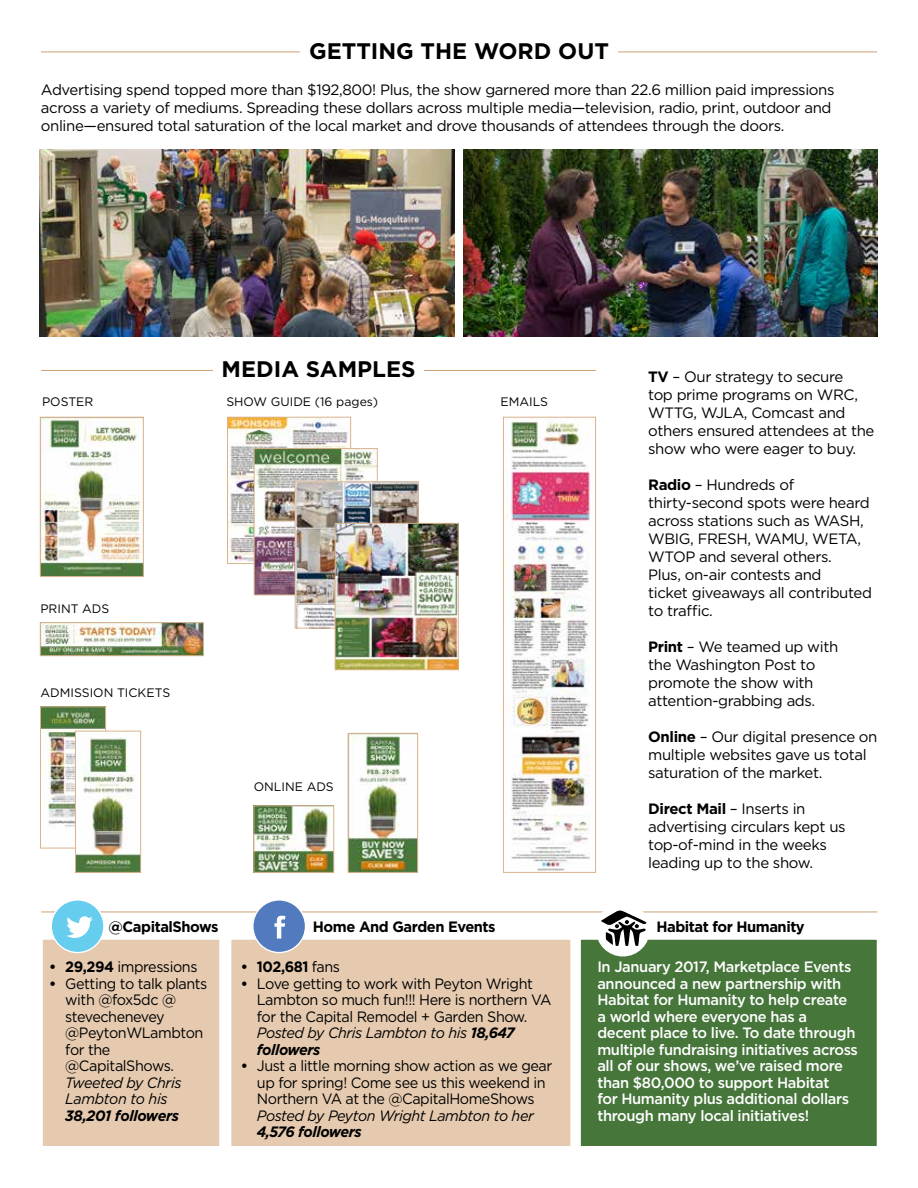
<style>
.page{position:relative;width:918px;height:1188px;background:#fff}
.page>*{position:absolute;margin:0;border:0;box-sizing:border-box;transform-origin:0 0}
.t1{font:700 22.5px "Gotham";color:#000}
.t2{font:15px/18px "Gotham";letter-spacing:-.025em;color:#000}
.t3{font:15px/16.5px "Gotham";letter-spacing:-.025em;color:#000;scale:.96 1}
.t4{font:500 15px/16.5px "Gotham";letter-spacing:-.025em;color:#fff}
.t5{font:italic 15px/16.5px "Gotham";letter-spacing:-.03em;color:#000;scale:.96 1}
.t6{font:700 15px "Gotham";letter-spacing:-.03em;color:#000}
.t7{font:italic 700 15px "Gotham";letter-spacing:-.03em;color:#000;scale:.96 1}
.t8{font:700 15px "Gotham";letter-spacing:-.03em;color:#000;scale:.96 1}
.t9{font:12.3px "Gotham";color:#000}
.s1{font-weight:700}
.s2{font-weight:400}
.s3{font-style:italic}
.s4{font-weight:700;font-style:italic}
</style>
<div class="page">
<hr style="left:41px;top:912px;width:837px;height:1px;background:#cda176">
<hr style="left:41px;top:370px;width:555px;height:1px;background:#cda176">
<div style="left:213px;top:349px;width:211px;height:39px;background:#fff"></div>
<hr style="left:41px;top:52px;width:836px;height:1px;background:#cda176">
<div style="left:300px;top:41px;width:318px;height:18px;background:#fff"></div>
<img style="left:42px;top:419px;width:100px;height:156px">
<div style="left:40px;top:417px;width:104px;height:160px;border:1px solid #dab38d"></div>
<img style="left:256px;top:807px;width:76px;height:64px">
<div style="left:254px;top:805px;width:80px;height:68px;border:1px solid #dab38d"></div>
<img style="left:350px;top:735px;width:66px;height:136px">
<div style="left:348px;top:733px;width:70px;height:140px;border:1px solid #dab38d"></div>
<img style="left:505px;top:419px;width:85px;height:452px">
<div style="left:503px;top:417px;width:93px;height:456px;border:1px solid #dab38d"></div>
<img style="left:42px;top:708px;width:62px;height:119px">
<div style="left:40px;top:706px;width:66px;height:142px;border:1px solid #dab38d"></div>
<img style="left:42px;top:624px;width:160px;height:30px">
<div style="left:40px;top:622px;width:164px;height:34px;border:1px solid #dab38d"></div>
<img style="left:77px;top:733px;width:62px;height:138px">
<div style="left:75px;top:731px;width:66px;height:142px;border:1px solid #dab38d"></div>
<img style="left:229px;top:419px;width:120px;height:143px">
<div style="left:227px;top:417px;width:124px;height:147px;border:1px solid #dab38d"></div>
<img style="left:256px;top:450px;width:120px;height:143px">
<div style="left:254px;top:448px;width:124px;height:147px;border:1px solid #dab38d"></div>
<img style="left:297px;top:483px;width:120px;height:143px">
<div style="left:295px;top:481px;width:124px;height:147px;border:1px solid #dab38d"></div>
<img style="left:337px;top:525px;width:120px;height:143px">
<div style="left:335px;top:523px;width:124px;height:147px;border:1px solid #dab38d"></div>
<div style="left:230px;top:938px;width:342px;height:210px;background:#e5caaf;border:2px solid #fff"></div>
<div style="left:579px;top:938px;width:299px;height:210px;background:#47763b;border:2px solid #fff"></div>
<div style="left:41px;top:938px;width:180px;height:210px;background:#e5caaf;border:2px solid #fff"></div>
<div style="left:253px;top:900px;width:53px;height:53px;background:#517bbe;border-radius:50%"></div>
<div style="left:252px;top:899px;width:54px;height:54px;border:1px solid #fff;border-radius:50%"></div>
<svg style="left:275px;top:916px;width:11px;height:23px"></svg>
<div style="left:51px;top:900px;width:53px;height:53px;background:#66cdee;border-radius:50%"></div>
<div style="left:51px;top:899px;width:54px;height:54px;border:1px solid #fff;border-radius:50%"></div>
<svg style="left:66px;top:916px;width:27px;height:22px"></svg>
<div style="left:596px;top:902px;width:54px;height:54px;background:#fff;border-radius:50%"></div>
<svg style="left:601px;top:910px;width:46px;height:36px"></svg>
<img style="left:40px;top:149px;width:414px;height:188px">
<img style="left:463px;top:149px;width:415px;height:188px">
<h1 class="t1" style="left:309px;top:36px;width:301px">GETTING THE WORD OUT</h1>
<p class="t2" style="left:41px;top:80px;width:795px">Advertising spend topped more than $192,800! Plus, the show garnered more than 22.6 million paid impressions across a variety of mediums. Spreading these dollars across multiple media—television, radio, print, outdoor and online—ensured total saturation of the local market and drove thousands of attendees through the doors.</p>
<h1 class="t1" style="left:222px;top:354px;width:196px">MEDIA SAMPLES</h1>
<p class="t9" style="left:226px;top:394px;width:153px">SHOW GUIDE (16 pages)</p>
<p class="t9" style="left:42px;top:394px;width:53px">POSTER</p>
<p class="t9" style="left:501px;top:394px;width:49px">EMAILS</p>
<p class="t9" style="left:40px;top:601px;width:70px">PRINT ADS</p>
<p class="t9" style="left:41px;top:685px;width:131px">ADMISSION TICKETS</p>
<p class="t9" style="left:254px;top:779px;width:81px">ONLINE ADS</p>
<p class="t2" style="left:648px;top:367px;width:228px"><span class="s1">TV</span> – Our strategy to secure<br>top prime programs on WRC,<br>WTTG, WJLA, Comcast and others ensured attendees at the show who were eager to buy.</p>
<p class="t2" style="left:648px;top:475px;width:225px"><span class="s1">Radio</span> – Hundreds of thirty-second spots were heard across stations such as WASH,<br>WBIG, FRESH, WAMU, WETA,<br>WTOP and several others.<br>Plus, on-air contests and<br>ticket giveaways all contributed to traffic.</p>
<p class="t2" style="left:648px;top:637px;width:192px"><span class="s1">Print</span> – We teamed up with the Washington Post to promote the show with attention-grabbing ads.</p>
<p class="t2" style="left:648px;top:727px;width:231px"><span class="s1">Online</span> – Our digital presence on multiple websites gave us total saturation of the market.</p>
<p class="t2" style="left:648px;top:799px;width:199px"><span class="s1">Direct Mail</span> – Inserts in advertising circulars kept us top-of-mind in the weeks leading up to the show.</p>
<p class="t6" style="left:109px;top:917px;width:112px">@CapitalShows</p>
<p class="t6" style="left:313px;top:917px;width:184px">Home And Garden Events</p>
<p class="t6" style="left:656px;top:917px;width:150px">Habitat for Humanity</p>
<p class="t4" style="left:597px;top:958px;width:262px">In January 2017, Marketplace Events announced a new partnership with Habitat for Humanity to help create a world where everyone has a decent place to live. To date through multiple fundraising initiatives across all of our shows, we’ve raised more than $80,000 to support Habitat<br>for Humanity plus additional dollars through many local initiatives!</p>
<p class="t8" style="left:241px;top:957px;width:105px">• 102,681 <span class="s2">fans</span></p>
<p class="t3" style="left:257px;top:975px;width:308px;text-indent:-16px"><span class="s1">•</span> Love getting to work with Peyton Wright Lambton so much fun!!! Here is northern VA for the Capital Remodel + Garden Show.<br><span class="s3">Posted by Chris Lambton to his</span> <span class="s4">18,647 followers</span></p>
<p class="t3" style="left:257px;top:1057px;width:309px;text-indent:-16px"><span class="s1">•</span> Just a little morning show action as we gear up for spring! Come see us this weekend in<br>Northern VA at the @CapitalHomeShows</p>
<p class="t5" style="left:257px;top:1107px;width:290px">Posted by Peyton Wright Lambton to her</p>
<p class="t7" style="left:257px;top:1122px;width:111px">4,576 followers</p>
<p class="t3" style="left:49px;top:958px;width:156px"><span class="s1">• 29,294</span> impressions</p>
<p class="t3" style="left:65px;top:975px;width:150px;text-indent:-16px"><span class="s1">•</span> Getting to talk plants with @fox5dc @ stevechenevey @PeytonWLambton for the @CapitalShows.</p>
<p class="t5" style="left:65px;top:1074px;width:123px">Tweeted by Chris<br>Lambton to his</p>
<p class="t7" style="left:65px;top:1105px;width:120px">38,201 followers</p>
</div>
